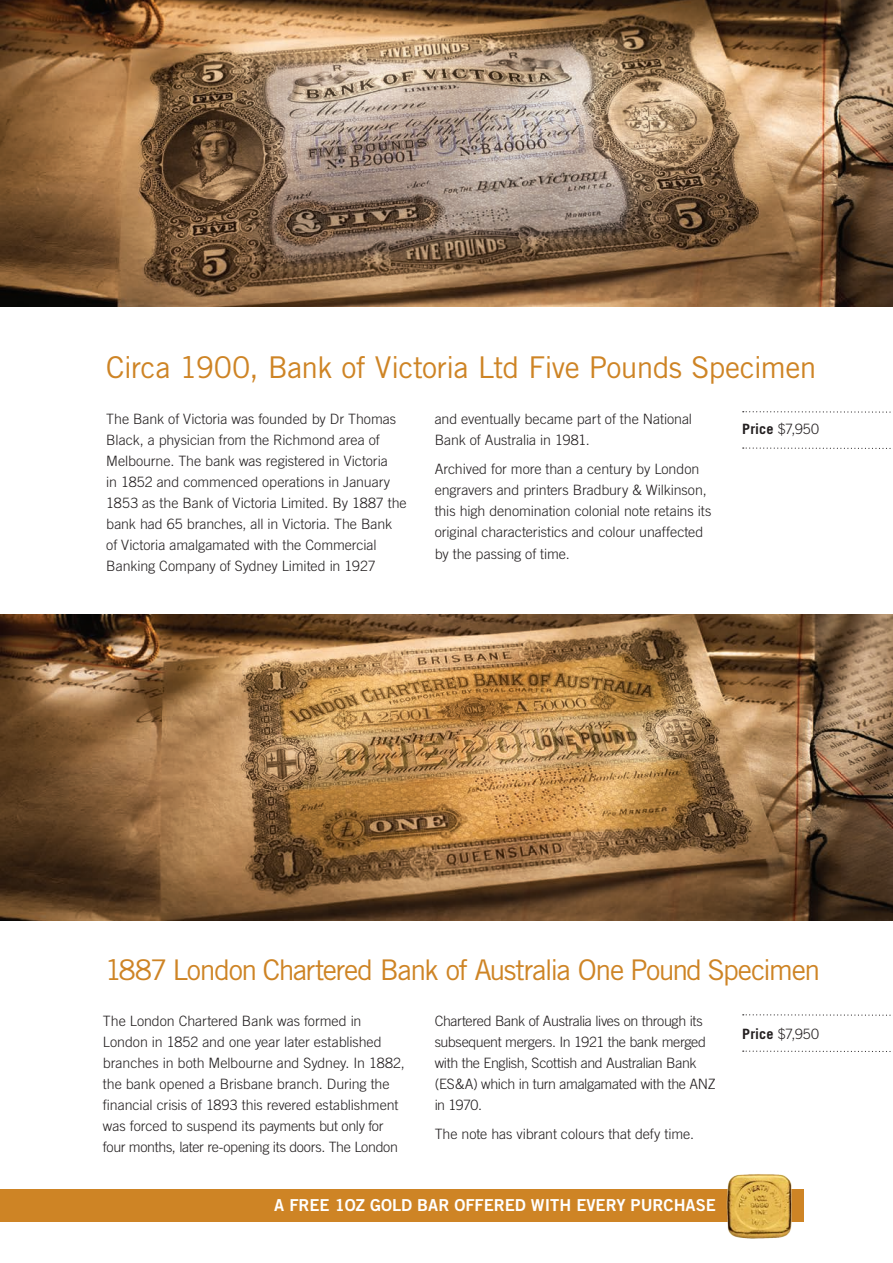
<style>
.page{position:relative;width:893px;height:1263px;background:#fff}
.page>*{position:absolute;margin:0;border:0;box-sizing:border-box;transform-origin:0 0}
.t1{font:30px "Trade Gothic";letter-spacing:-.025em;color:#ce8425}
.t2{font:28.5px "Trade Gothic";letter-spacing:-.05em;color:#ce8425}
.t3{font:16.5px "Trade Gothic Bold Two";color:#fff}
.t4{font:300 14.25px/21px "Trade Gothic";letter-spacing:-.005em;color:#231f20}
.t5{font:300 14.25px/21px "Trade Gothic";letter-spacing:-.025em;color:#231f20}
.s1{font-weight:700}
</style>
<div class="page">
<svg style="left:743px;top:411px;width:148px;height:2px"></svg>
<svg style="left:743px;top:1014px;width:148px;height:2px"></svg>
<svg style="left:743px;top:447px;width:148px;height:2px"></svg>
<svg style="left:743px;top:1050px;width:148px;height:2px"></svg>
<img style="left:0;top:614px;width:893px;height:306px">
<img style="left:0;top:0;width:893px;height:306px">
<div style="left:0;top:1189px;width:804px;height:32px;background:#ce8425"></div>
<img style="left:723px;top:1174px;width:70px;height:65px">
<p class="t1" style="left:106px;top:350px;width:712px">Circa 1900, Bank of Victoria Ltd Five Pounds Specimen</p>
<p class="t4" style="left:106px;top:408px;width:302px">The Bank of Victoria was founded by Dr Thomas Black, a physician from the Richmond area of Melbourne. The bank was registered in Victoria<br>in 1852 and commenced operations in January 1853 as the Bank of Victoria Limited. By 1887 the bank had 65 branches, all in Victoria. The Bank of Victoria amalgamated with the Commercial Banking Company of Sydney Limited in 1927</p>
<p class="t4" style="left:435px;top:408px;width:259px">and eventually became part of the National<br>Bank of Australia in 1981.</p>
<p class="t4" style="left:435px;top:459px;width:278px">Archived for more than a century by London engravers and printers Bradbury &amp; Wilkinson, this high denomination colonial note retains its original characteristics and colour unaffected by the passing of time.</p>
<p class="t4" style="left:742px;top:419px;width:78px"><span class="s1">Price</span> $7,950</p>
<p class="t2" style="left:105px;top:952px;width:717px">1887 London Chartered Bank of Australia One Pound Specimen</p>
<p class="t4" style="left:103px;top:1010px;width:303px">The London Chartered Bank was formed in London in 1852 and one year later established branches in both Melbourne and Sydney. In 1882, the bank opened a Brisbane branch. During the financial crisis of 1893 this revered establishment was forced to suspend its payments but only for four months, later re-opening its doors. The London</p>
<p class="t5" style="left:435px;top:1010px;width:282px">Chartered Bank of Australia lives on through its subsequent mergers. In 1921 the bank merged with the English, Scottish and Australian Bank (ES&amp;A) which in turn amalgamated with the ANZ in 1970.</p>
<p class="t4" style="left:435px;top:1123px;width:261px">The note has vibrant colours that defy time.</p>
<p class="t3" style="left:274px;top:1195px;width:443px">A FREE 1OZ GOLD BAR OFFERED WITH EVERY PURCHASE</p>
<p class="t4" style="left:742px;top:1023px;width:78px"><span class="s1">Price</span> $7,950</p>
</div>
